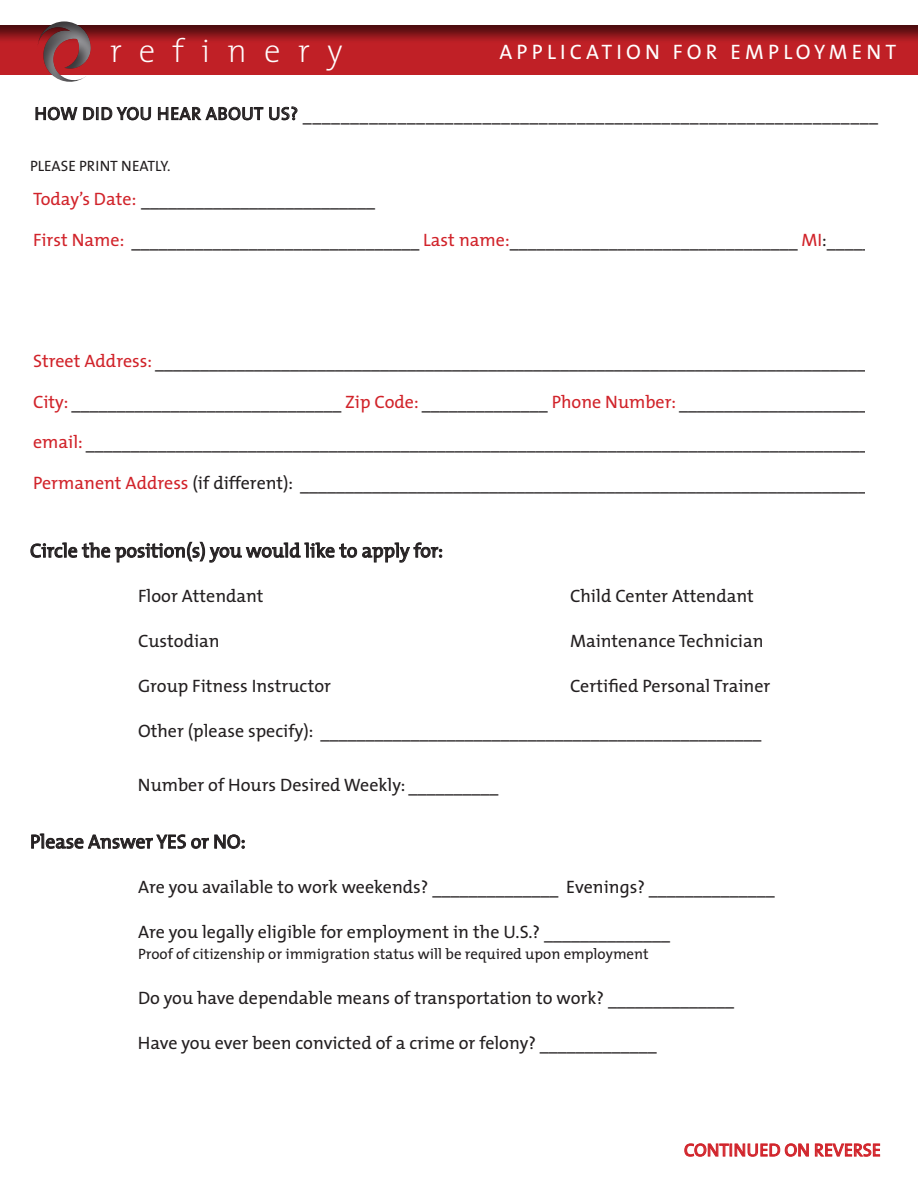
<style>
.page{position:relative;width:918px;height:1188px;background:#fff}
.page>*{position:absolute;margin:0;border:0;box-sizing:border-box;transform-origin:0 0}
.t1{font:200 33px "The Mix";letter-spacing:.52em;color:#fff}
.t2{font:21px "The Mix";letter-spacing:.2em;color:#fff}
.t3{font:19.5px "The Mix";color:#231f20}
.t4{font:18px "The Mix";color:#231f20}
.t5{font:18px "The Mix";letter-spacing:.025em;color:#231f20}
.t6{font:18px "The Mix";color:#d1232a}
.t7{font:15px "The Mix";color:#231f20}
.s1{color:#d1232a}
</style>
<div class="page">
<svg style="left:0;top:25px;width:918px;height:50px;background:#a91c21"></svg>
<svg style="left:23px;top:21px;width:98px;height:61px"></svg>
<svg style="left:35px;top:106px;width:116px;height:15px"></svg>
<svg style="left:158px;top:106px;width:140px;height:15px"></svg>
<svg style="left:684px;top:1143px;width:125px;height:14px"></svg>
<svg style="left:815px;top:1143px;width:65px;height:14px"></svg>
<svg style="left:30px;top:542px;width:412px;height:21px"></svg>
<svg style="left:31px;top:833px;width:214px;height:16px"></svg>
<h1 class="t1" style="left:110px;top:24px;width:234px">refinery</h1>
<p class="t2" style="left:500px;top:34px;width:398px">APPLICATION FOR EMPLOYMENT</p>
<p class="t5" style="left:34px;top:99px;width:845px">HOW DID YOU HEAR ABOUT US? _____________________________________________________________</p>
<p class="t7" style="left:30px;top:154px;width:142px">PLEASE PRINT NEATLY.</p>
<p class="t4" style="left:33px;top:184px;width:343px"><span class="s1">Today’s Date:</span> __________________________</p>
<p class="t4" style="left:33px;top:225px;width:840px"><span class="s1">First Name:</span> ________________________________ <span class="s1">Last name:</span>________________________________ <span class="s1">MI</span>:_____</p>
<p class="t4" style="left:33px;top:346px;width:844px"><span class="s1">Street Address:</span> ________________________________________________________________________________</p>
<p class="t4" style="left:33px;top:387px;width:846px"><span class="s1">City:</span> ______________________________ <span class="s1">Zip Code:</span> ______________ <span class="s1">Phone Number:</span> ______________________</p>
<p class="t4" style="left:33px;top:427px;width:846px"><span class="s1">email:</span> ________________________________________________________________________________________</p>
<p class="t4" style="left:33px;top:468px;width:845px"><span class="s1">Permanent Address</span> (if different): ________________________________________________________________</p>
<p class="t3" style="left:30px;top:534px;width:415px">Circle the position(s) you would like to apply for:</p>
<p class="t4" style="left:138px;top:581px;width:127px">Floor Attendant</p>
<p class="t4" style="left:570px;top:581px;width:185px">Child Center Attendant</p>
<p class="t4" style="left:138px;top:626px;width:83px">Custodian</p>
<p class="t4" style="left:570px;top:626px;width:195px">Maintenance Technician</p>
<p class="t4" style="left:138px;top:671px;width:195px">Group Fitness Instructor</p>
<p class="t4" style="left:570px;top:671px;width:202px">Certified Personal Trainer</p>
<p class="t4" style="left:138px;top:716px;width:625px">Other (please specify): _________________________________________________</p>
<p class="t4" style="left:138px;top:770px;width:362px">Number of Hours Desired Weekly: __________</p>
<p class="t3" style="left:30px;top:825px;width:217px">Please Answer YES or NO:</p>
<p class="t4" style="left:138px;top:872px;width:638px">Are you available to work weekends? ______________ Evenings? ______________</p>
<p class="t4" style="left:138px;top:917px;width:534px">Are you legally eligible for employment in the U.S.? ______________</p>
<p class="t7" style="left:138px;top:942px;width:512px">Proof of citizenship or immigration status will be required upon employment</p>
<p class="t4" style="left:138px;top:983px;width:598px">Do you have dependable means of transportation to work? ______________</p>
<p class="t4" style="left:138px;top:1028px;width:520px">Have you ever been convicted of a crime or felony? _____________</p>
<p class="t6" style="left:684px;top:1135px;width:198px">CONTINUED ON REVERSE</p>
</div>
